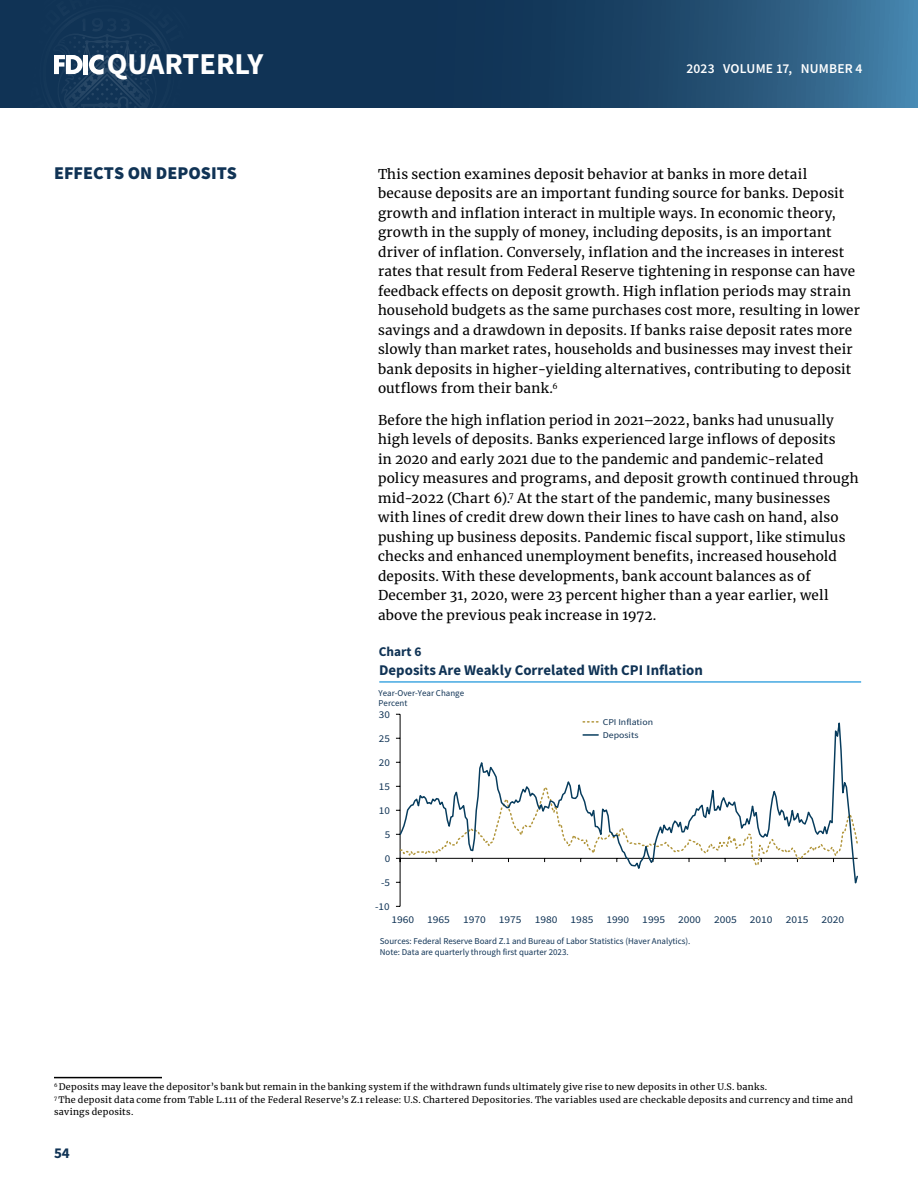
<style>
.page{position:relative;width:918px;height:1188px;background:#fff}
.page>*{position:absolute;margin:0;border:0;box-sizing:border-box;transform-origin:0 0}
.t1{font:700 30.3px "Source Sans Pro";color:#fff}
.t2{font:900 18px "Source Sans Pro";color:#103355}
.t3{font:700 15px "Source Sans Pro";color:#103355}
.t4{font:700 14.85px "Source Sans Pro";color:#103355}
.Bodynorm_table{font:13.5px/19.5px "Merriweather";letter-spacing:.015em;color:#000}
.t5{font:600 13.5px "Source Sans Pro";letter-spacing:.015em;color:#fff}
.t6{font:700 13.35px "Source Sans Pro";color:#103355}
.t7{font:10.35px "Source Sans Pro";color:#103355;scale:1.1 1}
.t8{font:10.35px "Source Sans Pro";color:#103355;scale:1.07 1}
.footnote_NEW{font:9px/12px "Merriweather";letter-spacing:.03em;color:#000}
.t9{font:8.85px/10.4px "Source Sans Pro";color:#103355}
.t10{font:8.85px/13px "Source Sans Pro";color:#103355;scale:1.1 1}
</style>
<div class="page">
<svg style="left:0;top:0;width:918px;height:108px;background:#1c4569"></svg>
<svg style="left:12px;top:0;width:190px;height:108px;background:#1a3b5c"></svg>
<hr style="left:54px;top:1077px;width:108px;height:1px;background:#000">
<hr style="left:379px;top:681px;width:482px;height:2px;background:#57b1e4">
<hr style="left:400px;top:714px;width:1px;height:192px;background:#000">
<svg style="left:398px;top:713px;width:460px;height:178px"></svg>
<svg style="left:583px;top:721px;width:15px;height:2px"></svg>
<svg style="left:583px;top:734px;width:15px;height:2px"></svg>
<h1 class="t1" style="left:107px;top:43px;width:158px">QUARTERLY</h1>
<p class="t5" style="left:687px;top:60px;width:178px">2023 VOLUME 17, NUMBER 4</p>
<h2 class="t2" style="left:54px;top:161px;width:185px">EFFECTS ON DEPOSITS</h2>
<p class="Bodynorm_table" style="left:378px;top:164px;width:483px">This section examines deposit behavior at banks in more detail because deposits are an important funding source for banks. Deposit growth and inflation interact in multiple ways. In economic theory, growth in the supply of money, including deposits, is an important driver of inflation. Conversely, inflation and the increases in interest rates that result from Federal Reserve tightening in response can have feedback effects on deposit growth. High inflation periods may strain household budgets as the same purchases cost more, resulting in lower savings and a drawdown in deposits. If banks raise deposit rates more slowly than market rates, households and businesses may invest their bank deposits in higher-yielding alternatives, contributing to deposit outflows from their bank.<sup>6</sup></p>
<p class="Bodynorm_table" style="left:378px;top:410px;width:482px">Before the high inflation period in 2021–2022, banks had unusually high levels of deposits. Banks experienced large inflows of deposits<br>in 2020 and early 2021 due to the pandemic and pandemic-related policy measures and programs, and deposit growth continued through mid-2022 (Chart 6).<sup>7</sup> At the start of the pandemic, many businesses with lines of credit drew down their lines to have cash on hand, also pushing up business deposits. Pandemic fiscal support, like stimulus checks and enhanced unemployment benefits, increased household deposits. With these developments, bank account balances as of December 31, 2020, were 23 percent higher than a year earlier, well above the previous peak increase in 1972.</p>
<p class="t6" style="left:379px;top:642px;width:44px">Chart 6</p>
<p class="t4" style="left:379px;top:660px;width:325px">Deposits Are Weakly Correlated With CPI Inflation</p>
<p class="t9" style="left:379px;top:688px;width:87px">Year-Over-Year Change<br>Percent</p>
<p class="t8" style="left:379px;top:708px;width:12px">30</p>
<p class="t8" style="left:379px;top:732px;width:12px">25</p>
<p class="t8" style="left:379px;top:756px;width:12px">20</p>
<p class="t8" style="left:379px;top:780px;width:12px">15</p>
<p class="t8" style="left:379px;top:804px;width:12px">10</p>
<p class="t8" style="left:385px;top:828px;width:7px">5</p>
<p class="t8" style="left:385px;top:852px;width:7px">0</p>
<p class="t8" style="left:381px;top:876px;width:10px">-5</p>
<p class="t8" style="left:375px;top:900px;width:15px">-10</p>
<p class="t10" style="left:603px;top:716px;width:47px">CPI Inflation<br>Deposits</p>
<p class="t7" style="left:391px;top:913px;width:22px">1960</p>
<p class="t7" style="left:427px;top:913px;width:22px">1965</p>
<p class="t7" style="left:463px;top:913px;width:22px">1970</p>
<p class="t7" style="left:499px;top:913px;width:22px">1975</p>
<p class="t7" style="left:535px;top:913px;width:22px">1980</p>
<p class="t7" style="left:571px;top:913px;width:22px">1985</p>
<p class="t7" style="left:606px;top:913px;width:22px">1990</p>
<p class="t7" style="left:642px;top:913px;width:22px">1995</p>
<p class="t7" style="left:678px;top:913px;width:22px">2000</p>
<p class="t7" style="left:714px;top:913px;width:22px">2005</p>
<p class="t7" style="left:750px;top:913px;width:22px">2010</p>
<p class="t7" style="left:786px;top:913px;width:22px">2015</p>
<p class="t7" style="left:822px;top:913px;width:22px">2020</p>
<p class="t9" style="left:380px;top:936px;width:312px">Sources: Federal Reserve Board Z.1 and Bureau of Labor Statistics (Haver Analytics).<br>Note: Data are quarterly through first quarter 2023.</p>
<p class="footnote_NEW" style="left:54px;top:1080px;width:715px"><sup>6</sup> Deposits may leave the depositor’s bank but remain in the banking system if the withdrawn funds ultimately give rise to new deposits in other U.S. banks.</p>
<p class="footnote_NEW" style="left:54px;top:1094px;width:800px"><sup>7</sup> The deposit data come from Table L.111 of the Federal Reserve’s Z.1 release: U.S. Chartered Depositories. The variables used are checkable deposits and currency and time and savings deposits.</p>
<p class="t3" style="left:54px;top:1143px;width:17px">54</p>
</div>
